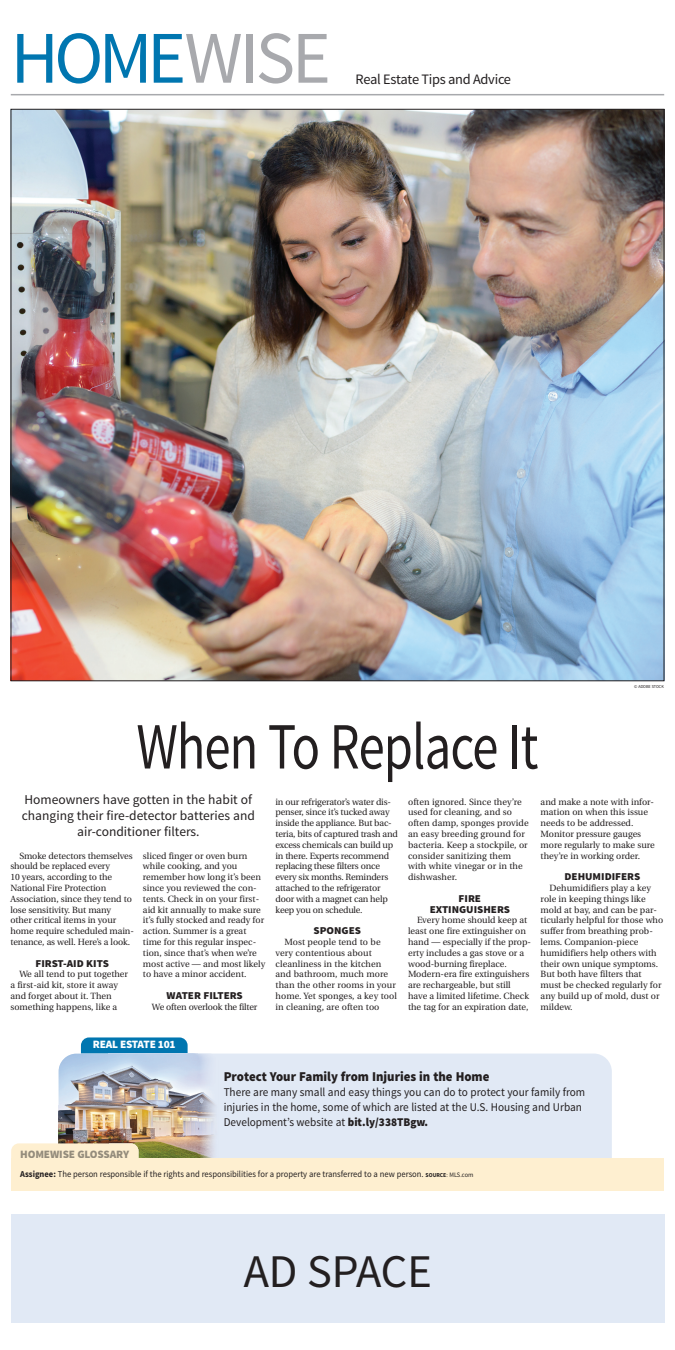
<style>
.page{position:relative;width:675px;height:1350px;background:#fff}
.page>*{position:absolute;margin:0;border:0;box-sizing:border-box;transform-origin:0 0}
.t1{font:74.25px "Source Sans Pro";letter-spacing:-.04em;color:#0076b0}
.t2{font:66px "Source Sans Pro";letter-spacing:-.02em;color:#231f20;scale:.8 1}
.t3{font:46.8px "Source Sans Pro";color:#231f20}
.t4{font:14.4px "Source Sans Pro";letter-spacing:-.02em;color:#231f20}
.t5{font:13.5px/16.2px "Source Sans Pro";color:#231f20;text-align:center}
.t6{font:900 13.5px "Source Sans Pro";color:#231f20;scale:.95 1}
.t7{font:11.85px/15px "Source Sans Pro";color:#231f20;scale:.95 1}
.t8{font:900 11.25px "Source Sans Pro";letter-spacing:-.01em;color:#948c7c}
.t9{font:900 11.25px "Source Sans Pro";letter-spacing:-.02em;color:#fff}
.t10{font:900 10.5px/10.8px "Source Sans Pro";color:#231f20;text-align:center;scale:1.05 1}
.t11{font:9px/10.8px "Utopia";color:#231f20}
.t12{font:9px/10.8px "Utopia";letter-spacing:-.02em;color:#231f20}
.t13{font:9px "Source Sans Pro";color:#231f20;scale:.95 1}
.t14{font:4.5px "Source Sans Pro";color:#231f20;scale:.95 1}
.s1{color:#a8a9ad}
.s2{font-weight:900}
.s3{font-weight:700}
.s4{font-weight:700;font-size:6px}
.s5{font-size:6px}
.s6{font-size:6.75px}
</style>
<div class="page">
<div style="left:218px;top:1054px;width:394px;height:104px;background:#e1e9f5"></div>
<svg style="left:81px;top:1037px;width:107px;height:17px;background:#1681b6"></svg>
<img style="left:58px;top:1054px;width:139px;height:52px">
<img style="left:58px;top:1106px;width:51px;height:37px">
<img style="left:109px;top:1106px;width:88px;height:52px">
<img style="left:197px;top:1054px;width:21px;height:104px">
<hr style="left:11px;top:94px;width:653px;height:1px;background:#a8a9ad">
<div style="left:11px;top:1158px;width:653px;height:33px;background:#feefd0"></div>
<svg style="left:11px;top:1143px;width:127px;height:15px"></svg>
<div style="left:21px;top:1150px;width:108px;height:8px;background:#feefd0"></div>
<div style="left:11px;top:1215px;width:653px;height:108px;background:#e1e9f5"></div>
<img style="left:13px;top:111px;width:649px;height:568px">
<h1 class="t1" style="left:11px;top:12px;width:322px">HOME<span class="s1">WISE</span></h1>
<h3 class="t4" style="left:356px;top:70px;width:157px">Real Estate Tips and Advice</h3>
<h2 class="t2" style="left:137px;top:706px;width:504px">When To Replace It</h2>
<p class="t14" style="left:634px;top:684px;width:33px">© ADOBE STOCK</p>
<h3 class="t5" style="left:22px;top:791px;width:235px">Homeowners have gotten in the habit of changing their fire-detector batteries and air-conditioner filters.</h3>
<p class="t11" style="left:10px;top:850px;width:125px;text-indent:9px">Smoke detectors themselves should be replaced every<br>10 years, according to the<br>National Fire Protection<br>Association, since they tend to lose sensitivity. But many other critical items in your home require scheduled main&shy;tenance, as well. Here’s a look.</p>
<p class="t10" style="left:35px;top:958px;width:71px">FIRST-AID KITS</p>
<p class="t11" style="left:10px;top:969px;width:119px;text-indent:9px">We all tend to put together a first-aid kit, store it away and forget about it. Then something happens, like a</p>
<p class="t11" style="left:143px;top:850px;width:124px">sliced finger or oven burn while cooking, and you remember how long it’s been since you reviewed the con&shy;tents. Check in on your first&shy;aid kit annually to make sure it’s fully stocked and ready for action. Summer is a great time for this regular inspec&shy;tion, since that’s when we’re most active — and most likely to have a minor accident.</p>
<p class="t10" style="left:167px;top:991px;width:74px">WATER FILTERS</p>
<p class="t12" style="left:152px;top:1002px;width:107px">We often overlook the filter</p>
<p class="t12" style="left:276px;top:796px;width:124px">in our refrigerator’s water dis&shy;penser, since it’s tucked away inside the appliance. But bac&shy;teria, bits of captured trash and excess chemicals can build up in there. Experts recommend replacing these filters once every six months. Reminders attached to the refrigerator door with a magnet can help keep you on schedule.</p>
<p class="t10" style="left:314px;top:926px;width:47px">SPONGES</p>
<p class="t11" style="left:276px;top:937px;width:123px;text-indent:9px">Most people tend to be very contentious about cleanliness in the kitchen and bathroom, much more than the other rooms in your home. Yet sponges, a key tool in cleaning, are often too</p>
<p class="t11" style="left:408px;top:796px;width:122px">often ignored. Since they’re used for cleaning, and so often damp, sponges provide an easy breeding ground for bacteria. Keep a stockpile, or consider sanitizing them with white vinegar or in the dishwasher.</p>
<p class="t10" style="left:430px;top:893px;width:78px">FIRE<br>EXTINGUISHERS</p>
<p class="t11" style="left:408px;top:915px;width:125px;text-indent:9px">Every home should keep at least one fire extinguisher on hand — especially if the prop&shy;erty includes a gas stove or a wood-burning fireplace.<br>Modern-era fire extinguishers are rechargeable, but still have a limited lifetime. Check the tag for an expiration date,</p>
<p class="t11" style="left:541px;top:796px;width:116px">and make a note with infor&shy;mation on when this issue needs to be addressed.<br>Monitor pressure gauges more regularly to make sure they’re in working order.</p>
<p class="t10" style="left:565px;top:872px;width:74px">DEHUMIDIFERS</p>
<p class="t11" style="left:541px;top:883px;width:124px;text-indent:9px">Dehumidifiers play a key role in keeping things like mold at bay, and can be par&shy;ticularly helpful for those who suffer from breathing prob&shy;lems. Companion-piece humidifiers help others with their own unique symptoms.<br>But both have filters that must be checked regularly for any build up of mold, dust or mildew.</p>
<p class="t9" style="left:93px;top:1037px;width:84px">REAL ESTATE 101</p>
<p class="t8" style="left:20px;top:1147px;width:111px">HOMEWISE GLOSSARY</p>
<h3 class="t6" style="left:224px;top:1068px;width:281px">Protect Your Family from Injuries in the Home</h3>
<h3 class="t7" style="left:224px;top:1085px;width:382px">There are many small and easy things you can do to protect your family from injuries in the home, some of which are listed at the U.S. Housing and Urban<br>Development’s website at <span class="s2">bit.ly/338TBgw.</span></h3>
<p class="t13" style="left:20px;top:1168px;width:479px"><span class="s3">Assignee:</span> The person responsible if the rights and responsibilities for a property are transferred to a new person. <span class="s4">SOURCE</span><span class="s5">:</span> <span class="s6">MLS.com</span></p>
<h3 class="t3" style="left:244px;top:1242px;width:190px">AD SPACE</h3>
</div>
